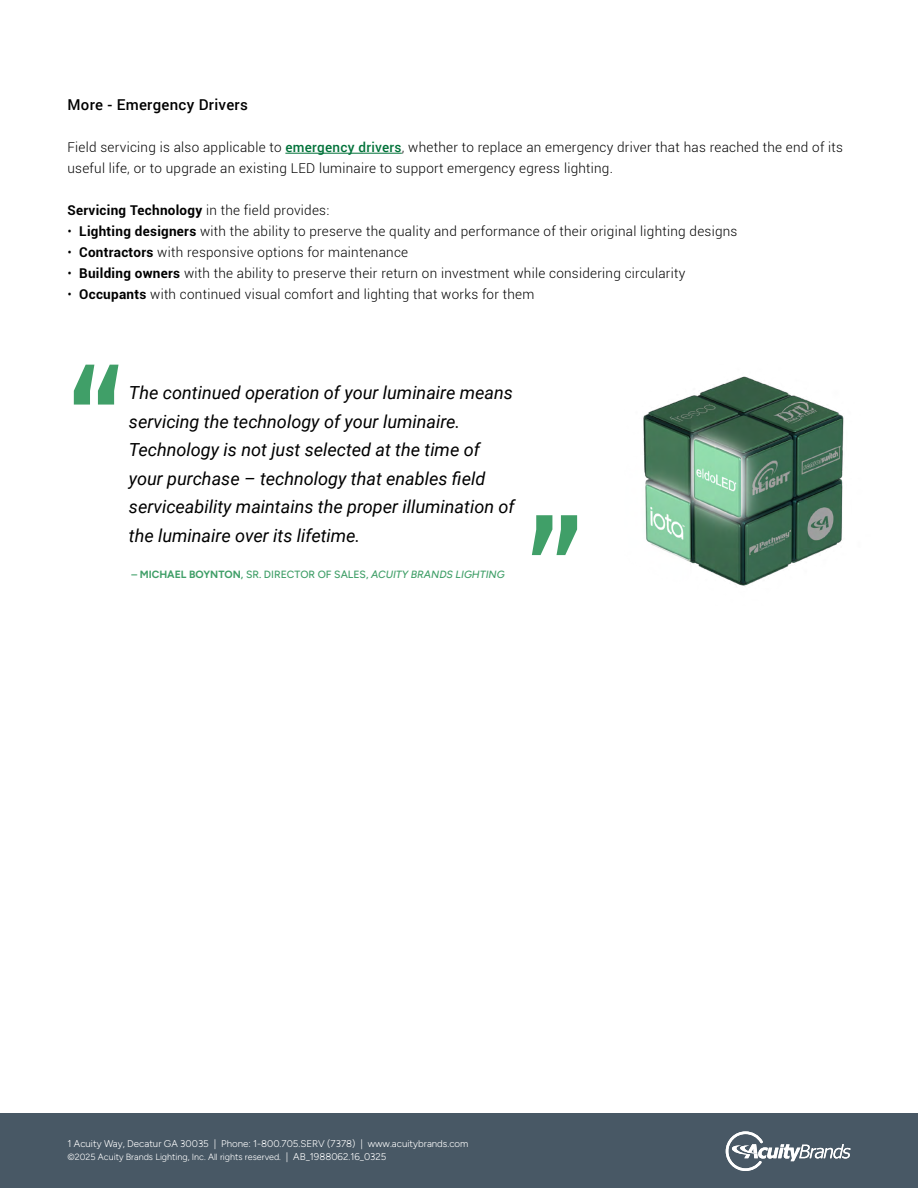
<style>
.page{position:relative;width:918px;height:1188px;background:#fff}
.page>*{position:absolute;margin:0;border:0;box-sizing:border-box;transform-origin:0 0}
.t1{font:500 150px "Roboto";color:#409f68}
.t2{font:italic 18px/28.5px "Roboto";color:#000}
.t3{font:500 15px "Roboto";letter-spacing:.02em;color:#000}
.t4{font:300 13.5px/21px "Roboto";letter-spacing:.02em;color:#000}
.t5{font:700 13.5px "Roboto";letter-spacing:.02em;color:#000}
.t6{font:italic 500 10.5px "Figtree";color:#409f68}
.t7{font:300 9.75px "Figtree";color:#fff}
.t8{font:300 9px "Figtree";color:#fff}
.s1{font-weight:500;color:#007239}
.s2{font-weight:300}
.s3{font-weight:700}
.s4{font-weight:600;font-style:normal}
.s5{font-weight:700;font-style:normal}
.s6{font-style:normal}
.s7{font-size:9.75px}
</style>
<div class="page">
<div style="left:0;top:1114px;width:918px;height:74px;background:#485865"></div>
<hr style="left:285px;top:153px;width:117px;height:1px;background:#007239">
<img style="left:643px;top:376px;width:201px;height:210px">
<svg style="left:726px;top:1131px;width:124px;height:40px"></svg>
<p class="t3" style="left:68px;top:94px;width:182px">More - Emergency Drivers</p>
<p class="t4" style="left:68px;top:136px;width:777px">Field servicing is also applicable to <span class="s1">emergency drivers</span>, whether to replace an emergency driver that has reached the end of its useful life, or to upgrade an existing LED luminaire to support emergency egress lighting.</p>
<p class="t5" style="left:68px;top:201px;width:263px">Servicing Technology <span class="s2">in the field provides:</span></p>
<p class="t4" style="left:68px;top:220px;width:671px">• <span class="s3">Lighting designers</span> with the ability to preserve the quality and performance of their original lighting designs</p>
<p class="t4" style="left:68px;top:242px;width:342px">• <span class="s3">Contractors</span> with responsive options for maintenance</p>
<p class="t4" style="left:68px;top:263px;width:619px">• <span class="s3">Building owners</span> with the ability to preserve their return on investment while considering circularity</p>
<p class="t4" style="left:68px;top:284px;width:468px">• <span class="s3">Occupants</span> with continued visual comfort and lighting that works for them</p>
<h1 class="t1" style="left:69px;top:320px;width:56px">“</h1>
<p class="t2" style="left:129px;top:378px;width:387px">The continued operation of your luminaire means servicing the technology of your luminaire.<br>Technology is not just selected at the time of your purchase – technology that enables field serviceability maintains the proper illumination of the luminaire over its lifetime.</p>
<p class="t6" style="left:131px;top:568px;width:375px"><span class="s4">–</span> <span class="s5">MICHAEL BOYNTON</span><span class="s4">,</span> <span class="s6">SR. DIRECTOR OF SALES,</span> ACUITY BRANDS LIGHTING</p>
<h1 class="t1" style="left:527px;top:471px;width:57px">”</h1>
<p class="t7" style="left:68px;top:1138px;width:402px">1 Acuity Way, Decatur GA 30035 | Phone: 1-800.705.SERV (7378) | www.acuitybrands.com</p>
<p class="t8" style="left:68px;top:1152px;width:321px">©2025 Acuity Brands Lighting, Inc. All rights reserved. <span class="s7">| AB_1988062.16_0325</span></p>
</div>
